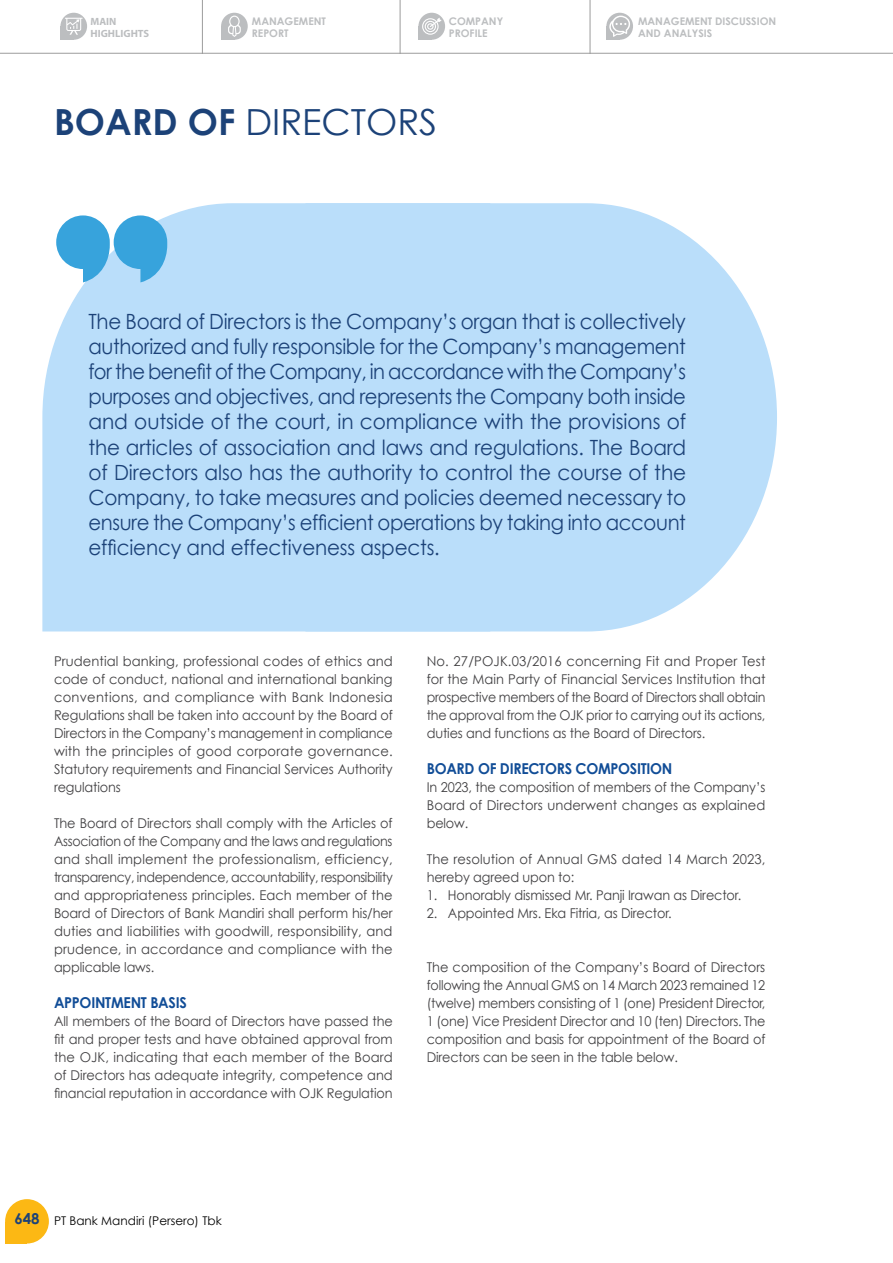
<style>
.page{position:relative;width:893px;height:1263px;background:#fff}
.page>*{position:absolute;margin:0;border:0;box-sizing:border-box;transform-origin:0 0}
.t1{font:36px "Century Gothic";color:#1c4278}
.t2{font:21px/25.2px "Century Gothic";letter-spacing:-.01em;color:#1c4278;text-align:justify;scale:.95 1}
.t3{font:700 15px "Century Gothic";letter-spacing:-.02em;color:#114d97;scale:.95 1}
.t4{font:13.5px/18px "Century Gothic";letter-spacing:-.01em;color:#414042;text-align:justify;scale:.96 1}
.t5{font:13.5px/18px "Century Gothic";letter-spacing:-.01em;color:#414042;text-align:justify}
.t6{font:13.5px/18px "Century Gothic";letter-spacing:-.01em;color:#414042;text-align:justify;scale:.95 1}
.t7{font:13.5px/18px "Century Gothic";letter-spacing:.01em;color:#414042}
.t8{font:12px "Century Gothic";color:#000}
.t9{font:700 10.5px/12.6px "Century Gothic";color:#bcbec0}
.t10{font:700 10.5px/12.6px "Myriad Pro";color:#bcbec0}
.s1{font-weight:700}
.s2{font-weight:700;font-size:15px;color:#1c4278}
</style>
<div class="page">
<div style="left:5px;top:1199px;width:44px;height:44px;background:#fcb814;border-radius:50%"></div>
<div style="left:5px;top:1221px;width:22px;height:22px;background:#fcb814"></div>
<hr style="left:0;top:53px;width:893px;height:1px;background:#9c9c9c">
<hr style="left:202px;top:0;width:1px;height:54px;background:#9c9c9c">
<hr style="left:400px;top:0;width:1px;height:54px;background:#9c9c9c">
<hr style="left:590px;top:0;width:1px;height:54px;background:#9c9c9c">
<div style="left:221px;top:13px;width:27px;height:27px;background:#bcbec0;border-radius:50%"></div>
<div style="left:221px;top:26px;width:13px;height:14px;background:#bcbec0"></div>
<div style="left:418px;top:13px;width:27px;height:27px;background:#bcbec0;border-radius:50%"></div>
<div style="left:418px;top:26px;width:14px;height:14px;background:#bcbec0"></div>
<div style="left:606px;top:13px;width:27px;height:27px;background:#bcbec0;border-radius:50%"></div>
<div style="left:606px;top:26px;width:14px;height:14px;background:#bcbec0"></div>
<svg style="left:228px;top:16px;width:13px;height:21px"></svg>
<svg style="left:609px;top:16px;width:21px;height:21px"></svg>
<svg style="left:422px;top:18px;width:19px;height:17px"></svg>
<svg style="left:60px;top:13px;width:27px;height:27px"></svg>
<div style="left:60px;top:26px;width:14px;height:14px;background:#bcbec0"></div>
<svg style="left:65px;top:18px;width:18px;height:17px"></svg>
<svg style="left:490px;top:203px;width:287px;height:428px;fill:#badefa"></svg>
<div style="left:42px;top:203px;width:448px;height:428px;background:#badefa"></div>
<svg style="left:56px;top:215px;width:111px;height:67px"></svg>
<p class="t10" style="left:91px;top:14px;width:60px">MAIN<br>HIGHLIGHTS</p>
<p class="t9" style="left:252px;top:14px;width:76px">MANAGEMENT<br>REPORT</p>
<p class="t9" style="left:449px;top:14px;width:56px">COMPANY<br>PROFILE</p>
<h1 class="t1" style="left:54px;top:100px;width:385px"><span class="s1">BOARD OF</span> DIRECTORS</h1>
<p class="t9" style="left:638px;top:14px;width:140px">MANAGEMENT DISCUSSION<br>AND ANALYSIS</p>
<p class="t2" style="left:88px;top:308px;width:631px">The Board of Directors is the Company’s organ that is collectively authorized and fully responsible for the Company’s management for the benefit of the Company, in accordance with the Company’s purposes and objectives, and represents the Company both inside and outside of the court, in compliance with the provisions of the articles of association and laws and regulations. The Board of Directors also has the authority to control the course of the Company, to take measures and policies deemed necessary to ensure the Company’s efficient operations by taking into account efficiency and effectiveness aspects.</p>
<p class="t5" style="left:54px;top:652px;width:340px">Prudential banking, professional codes of ethics and code of conduct, national and international banking conventions, and compliance with Bank Indonesia Regulations shall be taken into account by the Board of Directors in the Company’s management in compliance with the principles of good corporate governance.<br>Statutory requirements and Financial Services Authority regulations</p>
<p class="t4" style="left:54px;top:814px;width:354px">The Board of Directors shall comply with the Articles of Association of the Company and the laws and regulations and shall implement the professionalism, efficiency, transparency, independence, accountability, responsibility and appropriateness principles. Each member of the Board of Directors of Bank Mandiri shall perform his/her duties and liabilities with goodwill, responsibility, and prudence, in accordance and compliance with the applicable laws.</p>
<p class="t3" style="left:54px;top:993px;width:141px">APPOINTMENT BASIS</p>
<p class="t6" style="left:54px;top:1012px;width:358px">All members of the Board of Directors have passed the fit and proper tests and have obtained approval from the OJK, indicating that each member of the Board of Directors has adequate integrity, competence and financial reputation in accordance with OJK Regulation</p>
<p class="t5" style="left:427px;top:652px;width:340px">No. 27/POJK.03/2016 concerning Fit and Proper Test for the Main Party of Financial Services Institution that prospective members of the Board of Directors shall obtain the approval from the OJK prior to carrying out its actions, duties and functions as the Board of Directors.</p>
<p class="t3" style="left:427px;top:759px;width:260px">BOARD OF DIRECTORS COMPOSITION</p>
<p class="t6" style="left:427px;top:778px;width:358px">In 2023, the composition of members of the Company’s Board of Directors underwent changes as explained below.</p>
<p class="t7" style="left:427px;top:850px;width:340px">The resolution of Annual GMS dated 14 March 2023, hereby agreed upon to:</p>
<p class="t6" style="left:427px;top:886px;width:333px">1. Honorably dismissed Mr. Panji Irawan as Director.</p>
<p class="t6" style="left:427px;top:904px;width:259px">2. Appointed Mrs. Eka Fitria, as Director.</p>
<p class="t4" style="left:427px;top:958px;width:354px">The composition of the Company’s Board of Directors following the Annual GMS on 14 March 2023 remained 12 (twelve) members consisting of 1 (one) President Director, 1 (one) Vice President Director and 10 (ten) Directors. The composition and basis for appointment of the Board of Directors can be seen in the table below.</p>
<p class="t8" style="left:14px;top:1214px;width:209px"><span class="s2">648</span> PT Bank Mandiri (Persero) Tbk</p>
</div>
